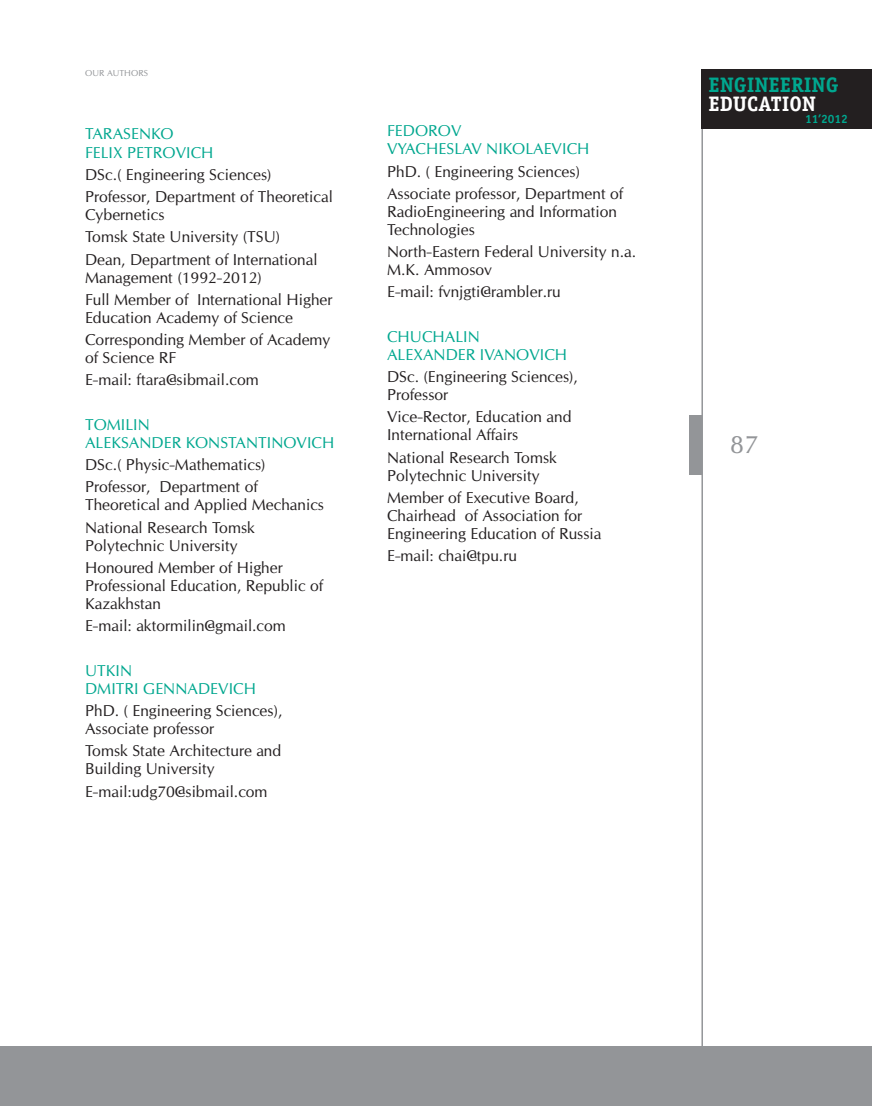
<style>
.page{position:relative;width:872px;height:1106px;background:#fff}
.page>*{position:absolute;margin:0;border:0;box-sizing:border-box;transform-origin:0 0}
.t1{font:24px "Opium New";color:#939598}
.t2{font:700 21px "Officina Serif C";color:#00a78f}
.t3{font:700 21px "Officina Serif C";color:#fff}
.t4{font:15px/22.2px "Opium New";color:#231f20}
.t5{font:15px/18px "Opium New";color:#00a78f}
.t6{font:700 12px "Officina Sans C";color:#00a78f}
.t7{font:8.25px "Opium New";color:#939598}
</style>
<div class="page">
<hr style="left:701px;top:69px;width:2px;height:1037px;background:#939598">
<div style="left:701px;top:69px;width:171px;height:60px;background:#231f20"></div>
<div style="left:689px;top:415px;width:13px;height:60px;background:#939598"></div>
<div style="left:0;top:1046px;width:872px;height:60px;background:#939598"></div>
<p class="t7" style="left:85px;top:68px;width:8px">OUR</p>
<p class="t7" style="left:107px;top:68px;width:7px">AUT</p>
<p class="t7" style="left:124px;top:68px;width:14px">HORS</p>
<p class="t5" style="left:85px;top:125px;width:126px">Tarasenko<br>Felix Petrovich</p>
<p class="t4" style="left:85px;top:163px;width:249px">DSc.( Engineering Sciences)<br>Professor, Department of Theoretical</p>
<p class="t4" style="left:85px;top:203px;width:173px">Cybernetics<br>Tomsk State U niversity (TSU</p>
<p class="t4" style="left:85px;top:226px;width:234px;text-indent:191px">)<br>Dean, Department of I nternational</p>
<p class="t4" style="left:85px;top:266px;width:249px">Management (1992-2012)<br>Full Member of I nternational Higher</p>
<p class="t4" style="left:85px;top:306px;width:247px">Education Academy of Science<br>Corresponding Member of Academy</p>
<p class="t4" style="left:85px;top:346px;width:175px">of Science RF<br>E-mail: ftara@sibmail.com</p>
<p class="t5" style="left:85px;top:415px;width:247px">Tomilin<br>Aleksander Konstantinovich</p>
<p class="t4" style="left:85px;top:453px;width:182px">DSc.( Physic-Mathematics)<br>Professor, Department of</p>
<p class="t4" style="left:85px;top:494px;width:240px">Theoretical and Applied Mechanics<br>N ational Research Tomsk</p>
<p class="t4" style="left:85px;top:534px;width:199px">Polytechnic U niversity<br>Honoured Member of Higher</p>
<p class="t4" style="left:85px;top:576px;width:240px;line-height:18px">Professional Education, Republic of<br>Kazakhstan</p>
<p class="t4" style="left:85px;top:614px;width:202px">E-mail: aktormilin@gmail.com</p>
<p class="t5" style="left:85px;top:661px;width:169px">Utkin<br>Dmitri Gennadevich</p>
<p class="t4" style="left:85px;top:701px;width:199px;line-height:18px">PhD. ( Engineering Sciences),<br>Associate professor</p>
<p class="t4" style="left:85px;top:742px;width:198px;line-height:18px">Tomsk State Architecture and<br>Building U niversity</p>
<p class="t4" style="left:85px;top:780px;width:184px">E-mail:udg70@sibmail.com</p>
<p class="t5" style="left:387px;top:122px;width:200px">Fe dorov<br>Vyacheslav N ikolaevich</p>
<p class="t4" style="left:387px;top:160px;width:238px">PhD. ( Engineering Sciences)<br>Associate professor, Department of</p>
<p class="t4" style="left:387px;top:202px;width:231px;line-height:18px">RadioEngineering and I nformation<br>Technologies</p>
<p class="t4" style="left:387px;top:243px;width:251px;line-height:18px">N orth-Eastern Federal U niversity n.a.<br>M.K. Ammosov</p>
<p class="t4" style="left:387px;top:281px;width:175px">E-mail: fvnjgti@rambler.ru</p>
<p class="t5" style="left:387px;top:327px;width:178px">Ch uchalin<br>Alexander Ivanovich</p>
<p class="t4" style="left:387px;top:368px;width:192px;line-height:18px">DSc. (Engineering Sciences),<br>Professor</p>
<p class="t4" style="left:387px;top:408px;width:186px;line-height:18px">Vice-Rector, Education and<br>I nternational Affairs</p>
<p class="t4" style="left:387px;top:448px;width:171px;line-height:18px">N ational Research Tomsk<br>Polytechnic U niversity</p>
<p class="t4" style="left:387px;top:488px;width:216px;line-height:18px">Member of Executive Board,<br>Chairhead of Association for<br>Engineering Education of Russia</p>
<p class="t4" style="left:387px;top:544px;width:131px">E-mail: chai@tpu.ru</p>
<h2 class="t2" style="left:708px;top:73px;width:131px">ENGINEERING</h2>
<h2 class="t3" style="left:708px;top:91px;width:109px">EDUCATION</h2>
<p class="t6" style="left:805px;top:113px;width:44px">11’2012</p>
<h1 class="t1" style="left:730px;top:429px;width:30px">87</h1>
</div>
